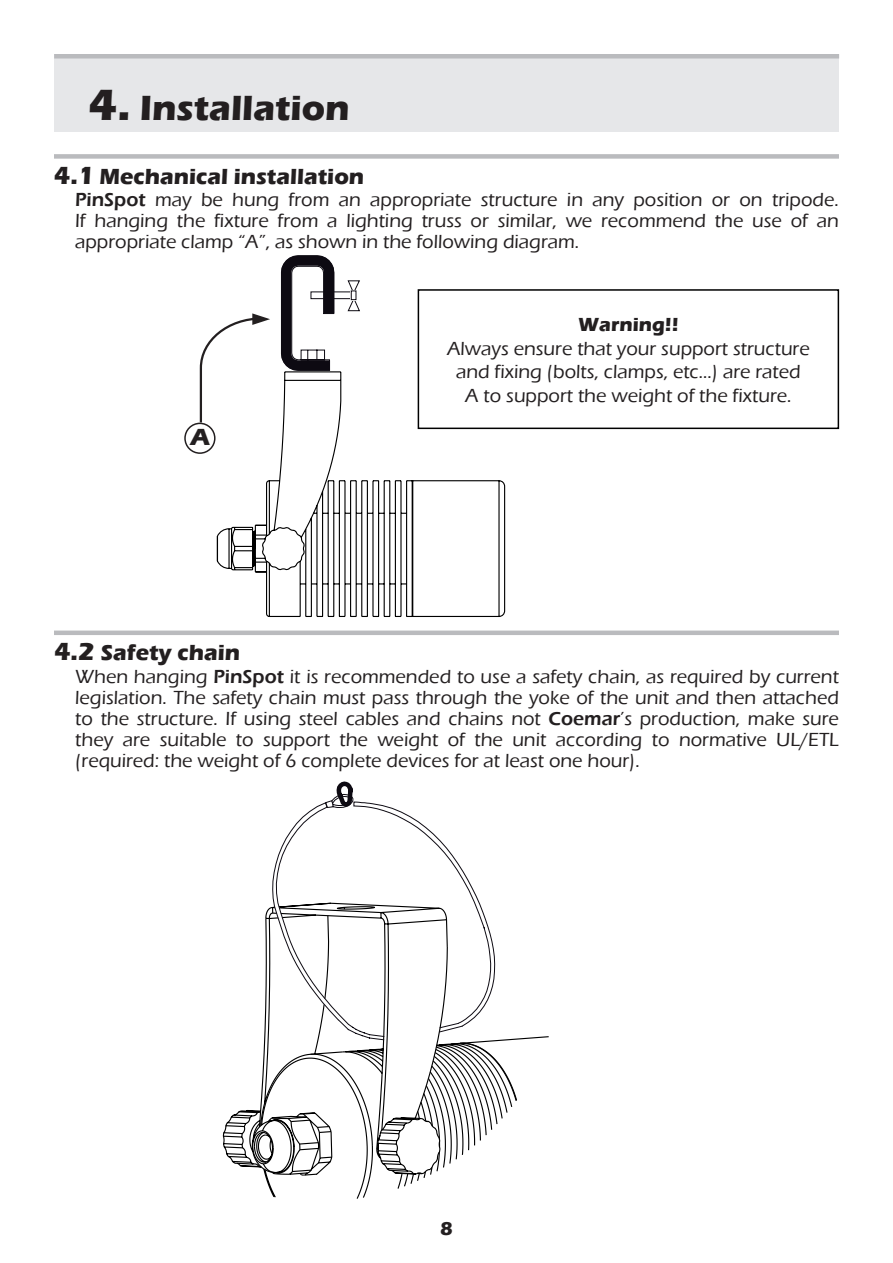
<style>
.page{position:relative;width:893px;height:1263px;background:#fff}
.page>*{position:absolute;margin:0;border:0;box-sizing:border-box;transform-origin:0 0}
.t1{font:700 36px "Eras ITC";color:#231f20}
.t2{font:700 24px "Eras ITC";color:#231f20}
.t3{font:700 22.5px "Eras ITC";color:#231f20}
.t4{font:500 19.5px/21px "Eras ITC";color:#231f20;text-align:justify}
.t5{font:700 19.5px "Eras ITC";color:#231f20}
.s1{font-size:45px}
.s2{font-size:25.5px}
.s3{font-weight:600}
</style>
<div class="page">
<div style="left:54px;top:54px;width:785px;height:78px;background:#e6e7e9"></div>
<div style="left:54px;top:54px;width:785px;height:5px;background:#babbbe"></div>
<div style="left:54px;top:154px;width:785px;height:5px;background:#babbbe"></div>
<div style="left:184px;top:423px;width:32px;height:31px;border:2px solid #231f20;border-radius:50%"></div>
<svg style="left:199px;top:313px;width:71px;height:112px"></svg>
<svg style="left:216px;top:371px;width:290px;height:246px"></svg>
<div style="left:311px;top:291px;width:41px;height:8px;border:1px solid #0d0a12"></div>
<svg style="left:281px;top:255px;width:53px;height:116px"></svg>
<svg style="left:347px;top:280px;width:13px;height:32px"></svg>
<div style="left:351px;top:290px;width:6px;height:10px;background:#fff"></div>
<div style="left:351px;top:291px;width:5px;height:9px;border:1px solid #0d0a12"></div>
<div style="left:54px;top:630px;width:785px;height:5px;background:#babbbe"></div>
<svg style="left:222px;top:1036px;width:327px;height:163px"></svg>
<svg style="left:251px;top:907px;width:267px;height:283px"></svg>
<svg style="left:272px;top:781px;width:224px;height:260px"></svg>
<div style="left:418px;top:289px;width:421px;height:140px;border:2px solid #000"></div>
<h1 class="t1" style="left:88px;top:87px;width:263px"><span class="s1">4.</span> Installation</h1>
<p class="t3" style="left:54px;top:163px;width:312px"><span class="s2">4.1</span> Mechanical installation</p>
<p class="t4" style="left:75px;top:190px;width:765px"><span class="s3">PinSpot</span> may be hung from an appropriate structure in any position or on tripode.<br>If hanging the fixture from a lighting truss or similar, we recommend the use of an appropriate clamp “A”, as shown in the following diagram.</p>
<p class="t2" style="left:190px;top:423px;width:21px">A</p>
<p class="t5" style="left:578px;top:314px;width:102px">Warning!!</p>
<p class="t4" style="left:447px;top:337px;width:364px;line-height:23.4px;text-align:center">Always ensure that your support structure and fixing (bolts, clamps, etc…) are rated<br>A to support the weight of the fixture.</p>
<p class="t3" style="left:54px;top:640px;width:188px"><span class="s2">4.2</span> Safety chain</p>
<p class="t4" style="left:75px;top:666px;width:765px">When hanging <span class="s3">PinSpot</span> it is recommended to use a safety chain, as required by current legislation. The safety chain must pass through the yoke of the unit and then attached to the structure. If using steel cables and chains not <span class="s3">Coemar</span>’s production, make sure they are suitable to support the weight of the unit according to normative UL/ETL (required: the weight of 6 complete devices for at least one hour).</p>
<p class="t5" style="left:440px;top:1217px;width:14px">8</p>
</div>
